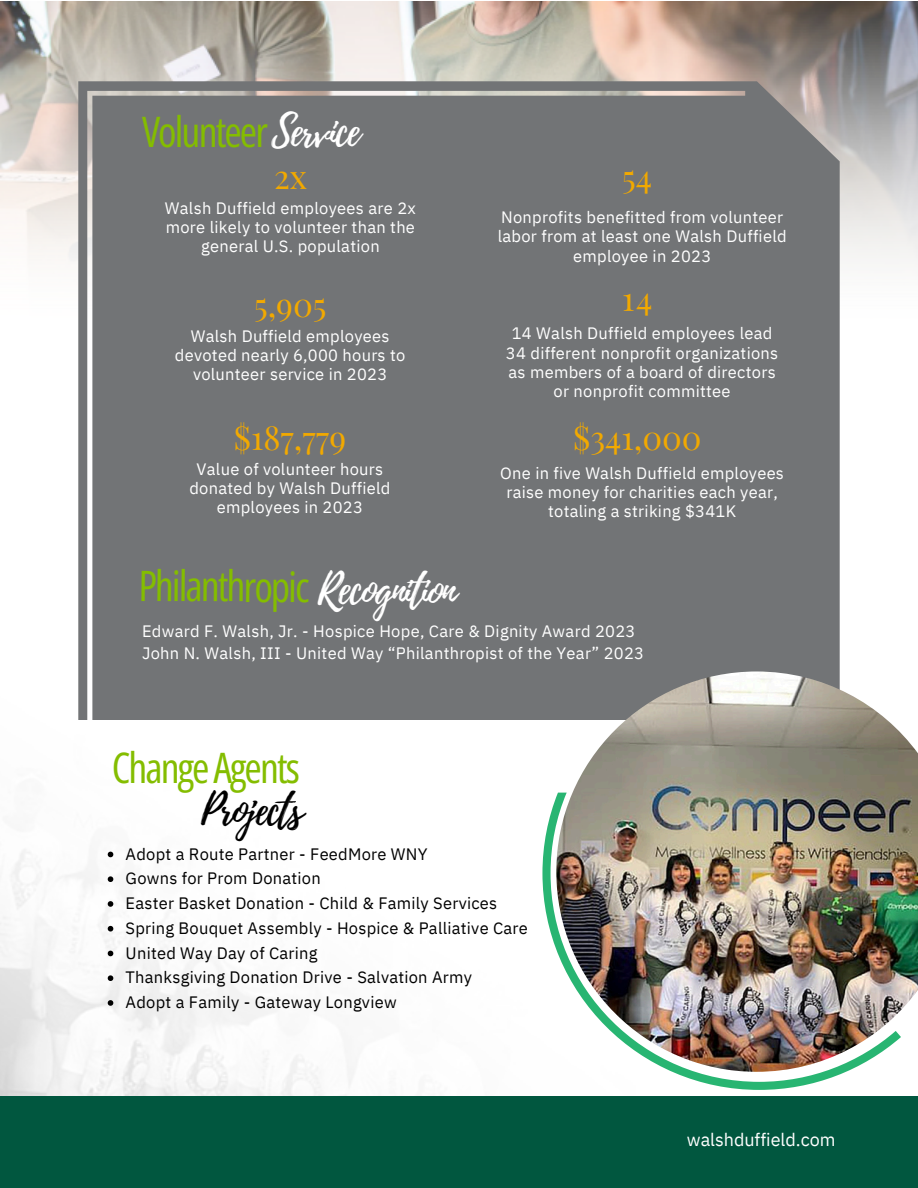
<style>
.page{position:relative;width:918px;height:1188px;background:#fff}
.page>*{position:absolute;margin:0;border:0;box-sizing:border-box;transform-origin:0 0}
.t1{font:42px "Open Sans Condensed";letter-spacing:-.045em;color:#84bd00}
.t2{font:42px "Playlist Script";letter-spacing:-.045em;color:#000}
.t3{font:42px "Playlist Script";letter-spacing:-.045em;color:#fff}
.t4{font:33px "Playfair Display";color:#f2a900}
.t5{font:18px "IBM Plex Sans";color:#fff}
.t6{font:16.5px/19.2px "IBM Plex Sans";letter-spacing:.015em;color:#fff;text-align:center}
.t7{font:16.5px "IBM Plex Sans";letter-spacing:.015em;color:#000}
.s1{font-family:"Playlist Script";color:#fff}
</style>
<div class="page">
<img style="left:0;top:1px;width:918px;height:261px">
<div style="left:78px;top:81px;width:762px;height:639px;background:#727476"></div>
<img style="left:556px;top:671px;width:362px;height:339px">
<img style="left:542px;top:793px;width:359px;height:297px">
<div style="left:0;top:1096px;width:918px;height:92px;background:#01573f"></div>
<svg style="left:108px;top:852px;width:5px;height:5px"></svg>
<svg style="left:108px;top:876px;width:5px;height:6px"></svg>
<svg style="left:108px;top:901px;width:5px;height:6px"></svg>
<svg style="left:108px;top:926px;width:5px;height:6px"></svg>
<svg style="left:108px;top:951px;width:5px;height:5px"></svg>
<svg style="left:108px;top:975px;width:5px;height:6px"></svg>
<svg style="left:108px;top:1000px;width:5px;height:6px"></svg>
<h1 class="t1" style="left:142px;top:102px;width:127px">Volunteer</h1>
<h1 class="t3" style="left:272px;top:101px;width:90px">Service</h1>
<p class="t4" style="left:274px;top:153px;width:34px">2x</p>
<p class="t6" style="left:165px;top:198px;width:252px">Walsh Duffield employees are 2x more likely to volunteer than the general U.S. population</p>
<p class="t4" style="left:254px;top:281px;width:74px">5,905</p>
<p class="t6" style="left:175px;top:326px;width:232px">Walsh Duffield employees devoted nearly 6,000 hours to volunteer service in 2023</p>
<p class="t4" style="left:234px;top:415px;width:114px">$187,779</p>
<p class="t6" style="left:189px;top:459px;width:202px">Value of volunteer hours donated by Walsh Duffield employees in 2023</p>
<p class="t4" style="left:622px;top:153px;width:31px">54</p>
<p class="t6" style="left:498px;top:208px;width:291px">Nonprofits benefitted from volunteer labor from at least one Walsh Duffield employee in 2023</p>
<p class="t4" style="left:622px;top:275px;width:32px">14</p>
<p class="t6" style="left:506px;top:324px;width:274px">14 Walsh Duffield employees lead<br>34 different nonprofit organizations as members of a board of directors or nonprofit committee</p>
<p class="t4" style="left:573px;top:415px;width:130px">$341,000</p>
<h2 class="t6" style="left:500px;top:463px;width:285px">One in five Walsh Duffield employees raise money for charities each year, totaling a striking $341K</h2>
<p class="t1" style="left:138px;top:557px;width:320px">Philanthropic <span class="s1">Recognition</span></p>
<p class="t6" style="left:142px;top:621px;width:495px">Edward F. Walsh, Jr. - Hospice Hope, Care &amp; Dignity Award 2023</p>
<h1 class="t6" style="left:142px;top:644px;width:504px">John N. Walsh, III - United Way “Philanthropist of the Year” 2023</h1>
<h1 class="t1" style="left:112px;top:738px;width:190px">ChangeAgents</h1>
<p class="t2" style="left:201px;top:780px;width:104px">Projects</p>
<p class="t7" style="left:126px;top:843px;width:303px">Adopt a Route Partner - FeedMore WNY</p>
<p class="t7" style="left:126px;top:867px;width:197px">Gowns for Prom Donation</p>
<p class="t7" style="left:126px;top:892px;width:373px">Easter Basket Donation - Child &amp; Family Services</p>
<p class="t7" style="left:126px;top:917px;width:404px">Spring Bouquet Assembly - Hospice &amp; Palliative Care</p>
<p class="t7" style="left:126px;top:942px;width:194px">United Way Day of Caring</p>
<p class="t7" style="left:126px;top:966px;width:348px">Thanksgiving Donation Drive - Salvation Army</p>
<p class="t7" style="left:126px;top:991px;width:273px">Adopt a Family - Gateway Longview</p>
<p class="t5" style="left:687px;top:1128px;width:150px">walshduffield.com</p>
</div>
